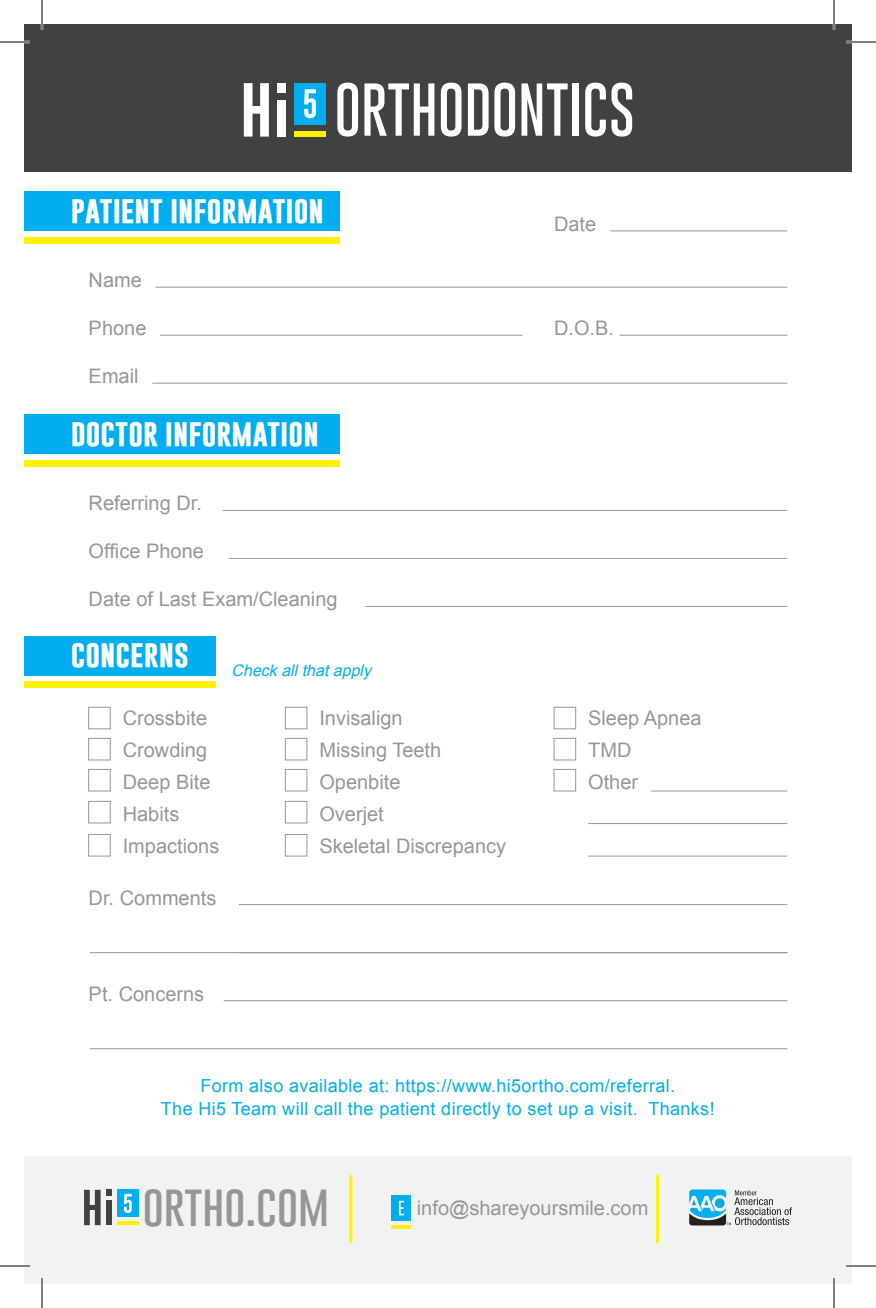
<style>
.page{position:relative;width:876px;height:1308px;background:#fff}
.page>*{position:absolute;margin:0;border:0;box-sizing:border-box;transform-origin:0 0}
.t1{font:100 43px "Gobold";color:#949698}
.t2{font:700 28px "Gobold";color:#fff}
.t3{font:20px/32px "Arial";color:#949698}
.t4{font:18px/23.2px "Arial";letter-spacing:.02em;color:#00aeef;text-align:center}
.t5{font:italic 16px "Arial";color:#00aeef}
</style>
<div class="page">
<div style="left:24px;top:191px;width:315px;height:40px;background:#00aeef"></div>
<div style="left:24px;top:237px;width:315px;height:6px;background:#fff200"></div>
<div style="left:24px;top:24px;width:828px;height:147px;background:#414142"></div>
<svg style="left:337px;top:83px;width:21px;height:54px"></svg>
<svg style="left:364px;top:83px;width:70px;height:53px"></svg>
<svg style="left:441px;top:83px;width:21px;height:54px"></svg>
<svg style="left:468px;top:83px;width:47px;height:54px"></svg>
<svg style="left:522px;top:83px;width:46px;height:53px"></svg>
<div style="left:573px;top:83px;width:6px;height:53px;background:#fff"></div>
<svg style="left:585px;top:83px;width:47px;height:54px"></svg>
<svg style="left:244px;top:83px;width:25px;height:54px"></svg>
<div style="left:278px;top:100px;width:8px;height:37px;background:#fff"></div>
<div style="left:278px;top:83px;width:8px;height:9px;background:#fff"></div>
<div style="left:294px;top:83px;width:32px;height:41px;background:#00aeef"></div>
<div style="left:294px;top:131px;width:32px;height:5px;background:#fff200"></div>
<svg style="left:304px;top:89px;width:12px;height:29px"></svg>
<div style="left:24px;top:414px;width:315px;height:40px;background:#00aeef"></div>
<div style="left:24px;top:460px;width:315px;height:7px;background:#fff200"></div>
<div style="left:24px;top:636px;width:191px;height:39px;background:#00aeef"></div>
<div style="left:24px;top:682px;width:191px;height:6px;background:#fff200"></div>
<hr style="left:156px;top:287px;width:631px;height:1px;background:#949698">
<hr style="left:620px;top:335px;width:167px;height:1px;background:#949698">
<hr style="left:610px;top:230px;width:177px;height:1px;background:#949698">
<hr style="left:160px;top:335px;width:362px;height:1px;background:#949698">
<hr style="left:152px;top:383px;width:635px;height:1px;background:#949698">
<hr style="left:223px;top:510px;width:564px;height:1px;background:#949698">
<hr style="left:229px;top:558px;width:558px;height:1px;background:#949698">
<hr style="left:239px;top:904px;width:548px;height:1px;background:#949698">
<hr style="left:90px;top:952px;width:697px;height:1px;background:#949698">
<hr style="left:224px;top:1000px;width:563px;height:1px;background:#949698">
<hr style="left:90px;top:1048px;width:697px;height:1px;background:#949698">
<hr style="left:365px;top:606px;width:422px;height:1px;background:#949698">
<hr style="left:651px;top:791px;width:136px;height:1px;background:#949698">
<hr style="left:588px;top:856px;width:199px;height:1px;background:#949698">
<hr style="left:588px;top:823px;width:199px;height:1px;background:#949698">
<div style="left:554px;top:707px;width:22px;height:22px;border:1px solid #949698"></div>
<div style="left:554px;top:738px;width:22px;height:22px;border:1px solid #949698"></div>
<div style="left:554px;top:769px;width:22px;height:23px;border:1px solid #949698"></div>
<div style="left:285px;top:707px;width:22px;height:22px;border:1px solid #949698"></div>
<div style="left:285px;top:738px;width:22px;height:22px;border:1px solid #949698"></div>
<div style="left:285px;top:769px;width:22px;height:23px;border:1px solid #949698"></div>
<div style="left:285px;top:801px;width:22px;height:22px;border:1px solid #949698"></div>
<div style="left:285px;top:834px;width:22px;height:23px;border:1px solid #949698"></div>
<div style="left:24px;top:1156px;width:828px;height:128px;background:#f2f2f3"></div>
<svg style="left:84px;top:1190px;width:28px;height:35px"></svg>
<div style="left:118px;top:1190px;width:21px;height:27px;background:#00aeef"></div>
<hr style="left:118px;top:1222px;width:21px;height:3px;background:#fff200">
<svg style="left:124px;top:1194px;width:8px;height:19px"></svg>
<svg style="left:689px;top:1189px;width:103px;height:36px"></svg>
<hr style="left:349px;top:1175px;width:3px;height:68px;background:#fff200">
<hr style="left:656px;top:1175px;width:3px;height:68px;background:#fff200">
<div style="left:391px;top:1195px;width:20px;height:26px;background:#00aeef"></div>
<hr style="left:391px;top:1225px;width:20px;height:3px;background:#fff200">
<svg style="left:399px;top:1201px;width:5px;height:14px"></svg>
<div style="left:88px;top:707px;width:23px;height:22px;border:1px solid #949698"></div>
<div style="left:88px;top:738px;width:23px;height:22px;border:1px solid #949698"></div>
<div style="left:88px;top:769px;width:23px;height:23px;border:1px solid #949698"></div>
<div style="left:88px;top:801px;width:23px;height:22px;border:1px solid #949698"></div>
<div style="left:88px;top:834px;width:23px;height:23px;border:1px solid #949698"></div>
<hr style="left:0;top:41px;width:30px;height:2px;background:#fff">
<hr style="left:846px;top:41px;width:30px;height:2px;background:#fff">
<hr style="left:0;top:1265px;width:30px;height:2px;background:#fff">
<hr style="left:846px;top:1265px;width:30px;height:2px;background:#fff">
<hr style="left:41px;top:0;width:2px;height:30px;background:#fff">
<hr style="left:41px;top:1278px;width:2px;height:30px;background:#fff">
<hr style="left:833px;top:0;width:2px;height:30px;background:#fff">
<hr style="left:833px;top:1278px;width:2px;height:30px;background:#fff">
<hr style="left:0;top:42px;width:30px;height:1px;background:#000">
<hr style="left:846px;top:42px;width:30px;height:1px;background:#000">
<hr style="left:0;top:1266px;width:30px;height:1px;background:#000">
<hr style="left:846px;top:1266px;width:30px;height:1px;background:#000">
<hr style="left:42px;top:0;width:1px;height:30px;background:#000">
<hr style="left:42px;top:1278px;width:1px;height:30px;background:#000">
<hr style="left:834px;top:0;width:1px;height:30px;background:#000">
<hr style="left:834px;top:1278px;width:1px;height:30px;background:#000">
<h2 class="t2" style="left:71px;top:191px;width:255px">PATIENT INFORMATION</h2>
<p class="t3" style="left:89px;top:264px;width:55px">Name</p>
<p class="t3" style="left:89px;top:312px;width:59px">Phone</p>
<p class="t3" style="left:89px;top:360px;width:51px">Email</p>
<h2 class="t2" style="left:71px;top:414px;width:249px">DOCTOR INFORMATION</h2>
<p class="t3" style="left:89px;top:488px;width:115px">Referring Dr.</p>
<p class="t3" style="left:89px;top:536px;width:117px">Office Phone</p>
<p class="t3" style="left:89px;top:584px;width:250px">Date of Last Exam/Cleaning</p>
<h2 class="t2" style="left:71px;top:636px;width:120px">CONCERNS</h2>
<p class="t5" style="left:232px;top:659px;width:146px">Checkallthatapply</p>
<p class="t3" style="left:554px;top:208px;width:44px">Date</p>
<p class="t3" style="left:554px;top:312px;width:62px">D.O.B.</p>
<p class="t3" style="left:123px;top:702px;width:98px">Crossbite<br>Crowding<br>Deep Bite<br>Habits<br>Impactions</p>
<p class="t3" style="left:588px;top:702px;width:115px">Sleep Apnea<br>TMD<br>Other</p>
<p class="t3" style="left:319px;top:702px;width:188px">Invisalign<br>Missing Teeth<br>Openbite<br>Overjet<br>Skeletal Discrepancy</p>
<p class="t3" style="left:89px;top:882px;width:129px">Dr. Comments</p>
<p class="t3" style="left:89px;top:978px;width:117px">Pt. Concerns</p>
<p class="t4" style="left:161px;top:1074px;width:555px">Form also available at: https://www.hi5ortho.com/referral.<br>The Hi5 Team will call the patient directly to set up a visit. Thanks!</p>
<h1 class="t1" style="left:143px;top:1178px;width:188px">ORTHO.COM</h1>
<p class="t3" style="left:417px;top:1192px;width:233px">info@shareyoursmile.com</p>
</div>
